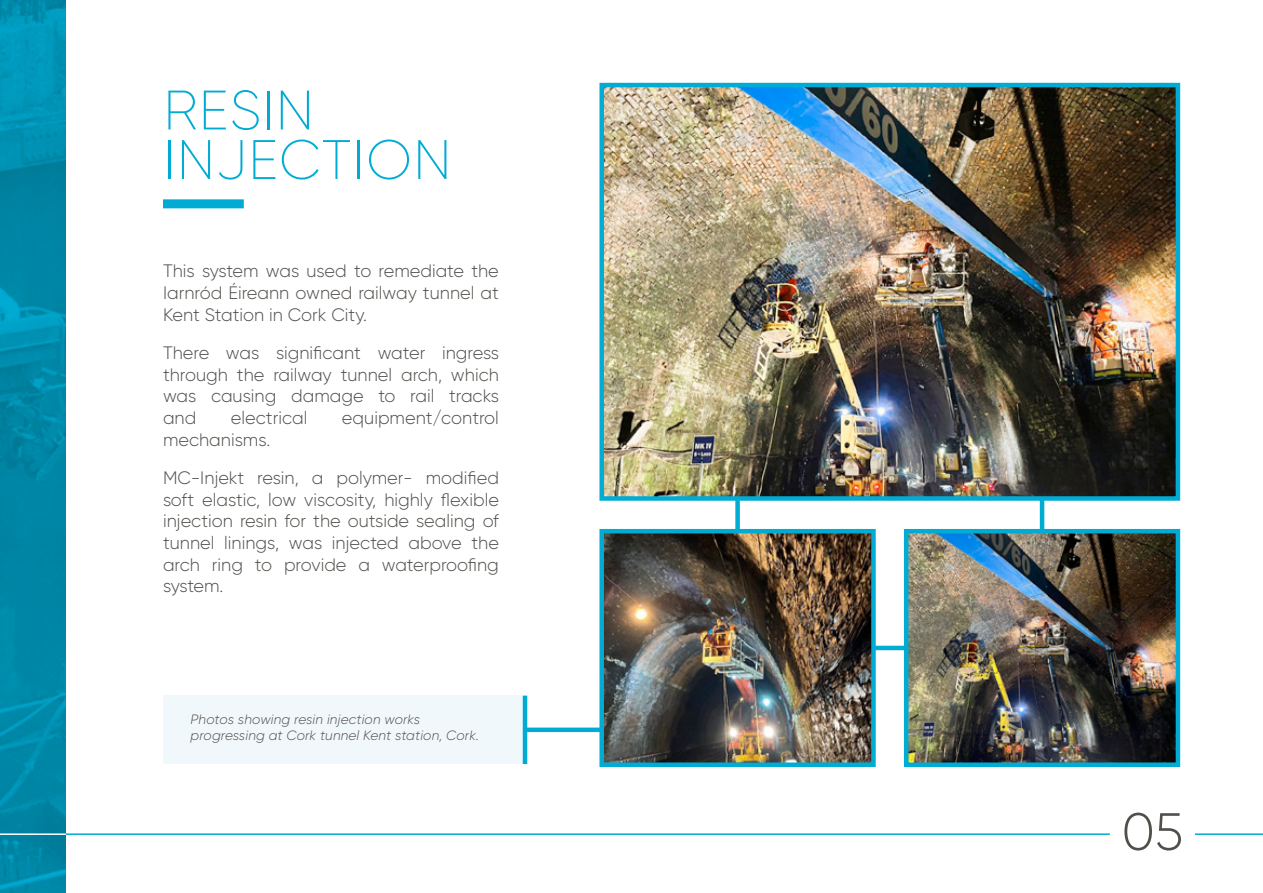
<style>
.page{position:relative;width:1263px;height:893px;background:#fff}
.page>*{position:absolute;margin:0;border:0;box-sizing:border-box;transform-origin:0 0}
.t1{font:200 55.5px/49.5px "Gilroy";letter-spacing:.02em;color:#00acd4}
.t2{font:300 52.5px "Gilroy";color:#524f4b}
.t3{font:300 18px/21.6px "Gilroy";color:#524f4b;text-align:justify}
.t4{font:italic 300 13.5px/16.2px "Gilroy";letter-spacing:.01em;color:#524f4b}
</style>
<div class="page">
<hr style="left:0;top:833px;width:1110px;height:2px;background:#00acd4">
<hr style="left:1195px;top:833px;width:68px;height:2px;background:#00acd4">
<img style="left:0;top:0;width:66px;height:893px">
<hr style="left:0;top:833px;width:66px;height:2px;background:#fff">
<hr style="left:525px;top:728px;width:98px;height:4px;background:#00acd4">
<hr style="left:853px;top:646px;width:74px;height:4px;background:#00acd4">
<hr style="left:1040px;top:483px;width:4px;height:74px;background:#00acd4">
<div style="left:735px;top:483px;width:5px;height:74px;background:#00acd4"></div>
<div style="left:163px;top:696px;width:362px;height:68px;background:#f1f8fb"></div>
<div style="left:163px;top:199px;width:81px;height:9px;background:#00acd4"></div>
<img style="left:604px;top:88px;width:571px;height:408px">
<div style="left:599px;top:83px;width:581px;height:418px;border:4px solid #00acd4"></div>
<img style="left:909px;top:534px;width:266px;height:228px">
<div style="left:904px;top:529px;width:276px;height:238px;border:4px solid #00acd4"></div>
<img style="left:604px;top:534px;width:267px;height:228px">
<div style="left:599px;top:529px;width:277px;height:238px;border:4px solid #00acd4"></div>
<hr style="left:523px;top:696px;width:4px;height:68px;background:#00acd4">
<h1 class="t1" style="left:163px;top:85px;width:290px">RESIN<br>I NJECTION</h1>
<p class="t3" style="left:163px;top:260px;width:337px">This system was used to remediate the Iarnród Éireann owned railway tunnel at Kent Station in Cork City.</p>
<p class="t3" style="left:163px;top:342px;width:337px">There was significant water ingress through the railway tunnel arch, which was causing damage to rail tracks and</p>
<p class="t3" style="left:231px;top:407px;width:78px">electrical</p>
<p class="t3" style="left:342px;top:407px;width:158px">equipment/control</p>
<p class="t3" style="left:163px;top:420px;width:337px;line-height:38.5px">mechanisms.<br>MC-Injekt resin, a polymer- modified</p>
<p class="t3" style="left:163px;top:489px;width:337px">soft elastic, low viscosity, highly flexible injection resin for the outside sealing of tunnel linings, was injected above the arch ring to provide a waterproofing system.</p>
<p class="t4" style="left:191px;top:711px;width:290px">Photos showing resin injection works progressing at Cork tunnel Kent station, Cork.</p>
<h2 class="t2" style="left:1122px;top:799px;width:63px">05</h2>
</div>
